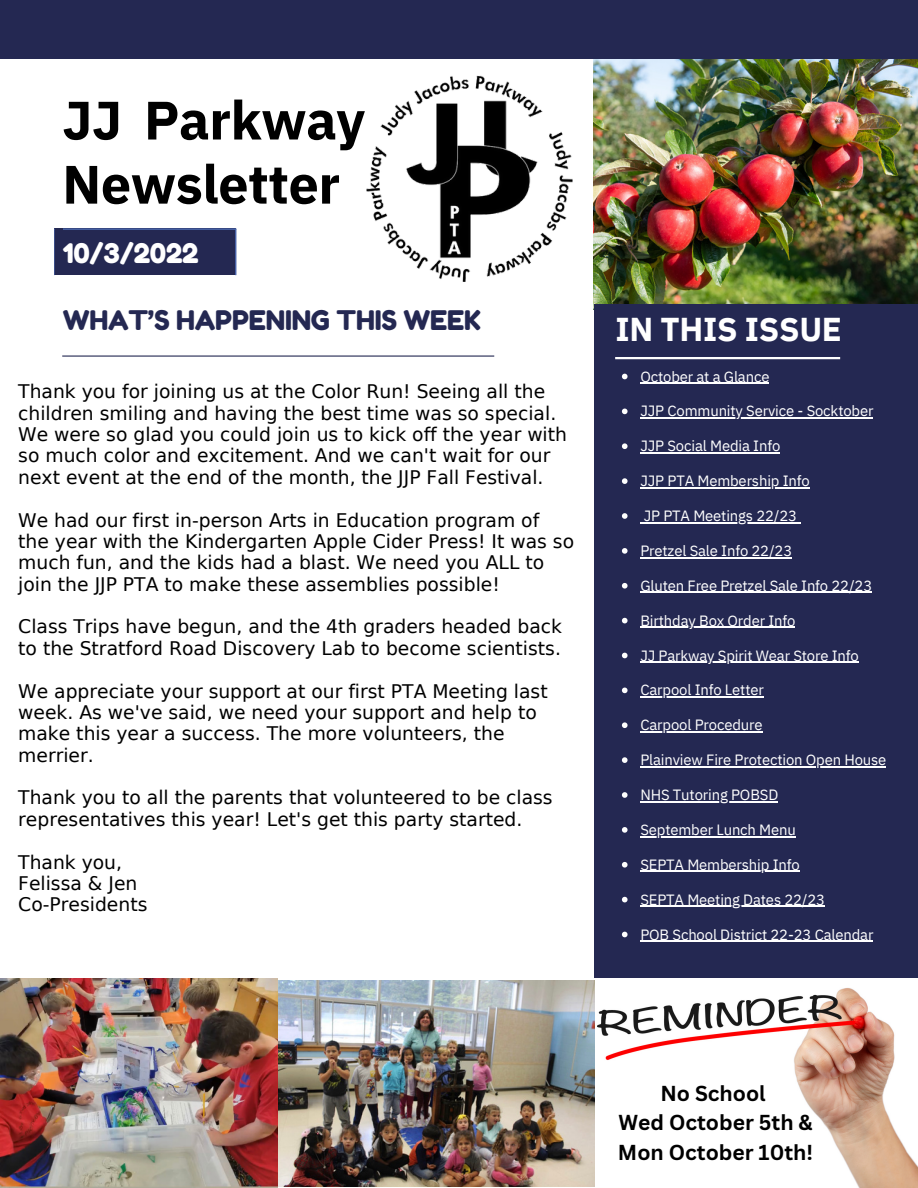
<style>
.page{position:relative;width:918px;height:1188px;background:#fff}
.page>*{position:absolute;margin:0;border:0;box-sizing:border-box;transform-origin:0 0}
.t1{font:700 54px/64.2px "IBM Plex Sans";letter-spacing:-.01em;color:#000}
.t2{font:700 33px "IBM Plex Sans";letter-spacing:-.01em;color:#fff}
.t3{font:27px "Fredoka One";letter-spacing:-.01em;color:#242852}
.t4{font:27px "Fredoka One";letter-spacing:-.01em;color:#fff}
.t5{font:700 21px/29.2px "Canva Sans";color:#000;text-align:center}
.t6{font:18.75px/21.3px "DejaVu Sans";color:#000}
.t7{font:14.85px "IBM Plex Sans";letter-spacing:-.01em;color:#fff}
</style>
<div class="page">
<img style="left:594px;top:59px;width:324px;height:245px">
<div style="left:0;top:0;width:918px;height:59px;background:#242852"></div>
<div style="left:594px;top:304px;width:324px;height:884px;background:#242852"></div>
<img style="left:366px;top:75px;width:207px;height:207px">
<hr style="left:62px;top:356px;width:432px;height:1px;background:#242852">
<div style="left:55px;top:229px;width:181px;height:46px;background:#242852"></div>
<hr style="left:55px;top:229px;width:181px;height:1px;background:#4a66ac">
<hr style="left:235px;top:229px;width:1px;height:46px;background:#4a66ac">
<hr style="left:55px;top:229px;width:1px;height:46px;background:#4a66ac">
<hr style="left:615px;top:357px;width:225px;height:2px;background:#fff">
<img style="left:593px;top:978px;width:325px;height:209px">
<img style="left:278px;top:980px;width:316px;height:206px">
<img style="left:0;top:978px;width:278px;height:209px">
<svg style="left:622px;top:374px;width:6px;height:5px"></svg>
<hr style="left:640px;top:383px;width:129px;height:1px;background:#fff">
<svg style="left:622px;top:409px;width:6px;height:5px"></svg>
<hr style="left:640px;top:418px;width:233px;height:1px;background:#fff">
<svg style="left:622px;top:443px;width:6px;height:6px"></svg>
<hr style="left:640px;top:452px;width:140px;height:2px;background:#fff">
<svg style="left:622px;top:478px;width:6px;height:6px"></svg>
<hr style="left:640px;top:487px;width:170px;height:1px;background:#fff">
<svg style="left:622px;top:513px;width:6px;height:6px"></svg>
<hr style="left:644px;top:522px;width:153px;height:1px;background:#fff">
<svg style="left:622px;top:548px;width:6px;height:6px"></svg>
<hr style="left:640px;top:557px;width:152px;height:1px;background:#fff">
<svg style="left:622px;top:583px;width:6px;height:6px"></svg>
<hr style="left:640px;top:592px;width:232px;height:1px;background:#fff">
<svg style="left:622px;top:618px;width:6px;height:5px"></svg>
<hr style="left:640px;top:627px;width:155px;height:1px;background:#fff">
<svg style="left:622px;top:653px;width:6px;height:5px"></svg>
<hr style="left:640px;top:662px;width:219px;height:1px;background:#fff">
<svg style="left:622px;top:688px;width:6px;height:5px"></svg>
<hr style="left:640px;top:697px;width:124px;height:1px;background:#fff">
<svg style="left:622px;top:722px;width:6px;height:6px"></svg>
<hr style="left:640px;top:731px;width:122px;height:2px;background:#fff">
<svg style="left:622px;top:757px;width:6px;height:6px"></svg>
<hr style="left:640px;top:766px;width:246px;height:1px;background:#fff">
<svg style="left:622px;top:792px;width:6px;height:6px"></svg>
<hr style="left:640px;top:801px;width:138px;height:1px;background:#fff">
<svg style="left:622px;top:827px;width:6px;height:6px"></svg>
<hr style="left:640px;top:836px;width:156px;height:1px;background:#fff">
<svg style="left:622px;top:862px;width:6px;height:6px"></svg>
<hr style="left:640px;top:871px;width:160px;height:1px;background:#fff">
<svg style="left:622px;top:897px;width:6px;height:5px"></svg>
<hr style="left:640px;top:906px;width:185px;height:1px;background:#fff">
<svg style="left:622px;top:932px;width:6px;height:5px"></svg>
<hr style="left:640px;top:941px;width:233px;height:1px;background:#fff">
<h1 class="t1" style="left:62px;top:87px;width:304px">JJ Parkway<br>Newsletter</h1>
<h3 class="t4" style="left:63px;top:236px;width:138px">10/3/2022</h3>
<h3 class="t3" style="left:63px;top:304px;width:420px">WHAT’S HAPPENING THIS WEEK</h3>
<p class="t6" style="left:18px;top:381px;width:550px">Thank you for joining us at the Color Run! Seeing all the children smiling and having the best time was so special.<br>We were so glad you could join us to kick off the year with so much color and excitement. And we can't wait for our next event at the end of the month, the JJP Fall Festival.</p>
<p class="t6" style="left:18px;top:509px;width:557px">We had our first in-person Arts in Education program of the year with the Kindergarten Apple Cider Press! It was so much fun, and the kids had a blast. We need you ALL to join the JJP PTA to make these assemblies possible!</p>
<p class="t6" style="left:18px;top:616px;width:545px">Class Trips have begun, and the 4th graders headed back to the Stratford Road Discovery Lab to become scientists.</p>
<p class="t6" style="left:18px;top:680px;width:531px">We appreciate your support at our first PTA Meeting last week. As we've said, we need your support and help to make this year a success. The more volunteers, the merrier.</p>
<p class="t6" style="left:18px;top:787px;width:536px">Thank you to all the parents that volunteered to be class representatives this year! Let's get this party started.</p>
<p class="t6" style="left:18px;top:851px;width:131px">Thank you,<br>Felissa &amp; Jen<br>Co-Presidents</p>
<h2 class="t2" style="left:615px;top:307px;width:228px">IN THIS ISSUE</h2>
<p class="t7" style="left:640px;top:366px;width:131px">October at a Glance</p>
<p class="t7" style="left:640px;top:401px;width:235px">JJP Community Service - Socktober</p>
<p class="t7" style="left:640px;top:436px;width:141px">JJP Social Media Info</p>
<p class="t7" style="left:640px;top:471px;width:171px">JJP PTA Membership Info</p>
<p class="t7" style="left:644px;top:506px;width:155px">JP PTA Meetings 22/23</p>
<p class="t7" style="left:640px;top:541px;width:153px">Pretzel Sale Info 22/23</p>
<p class="t7" style="left:640px;top:576px;width:233px">Gluten Free Pretzel Sale Info 22/23</p>
<p class="t7" style="left:640px;top:610px;width:157px">Birthday Box Order Info</p>
<p class="t7" style="left:640px;top:645px;width:220px">JJ Parkway Spirit Wear Store Info</p>
<p class="t7" style="left:640px;top:680px;width:125px">Carpool Info Letter</p>
<p class="t7" style="left:640px;top:715px;width:124px">Carpool Procedure</p>
<p class="t7" style="left:640px;top:750px;width:248px">Plainview Fire Protection Open House</p>
<p class="t7" style="left:640px;top:785px;width:139px">NHS Tutoring POBSD</p>
<p class="t7" style="left:640px;top:820px;width:157px">September Lunch Menu</p>
<p class="t7" style="left:640px;top:855px;width:161px">SEPTA Membership Info</p>
<p class="t7" style="left:640px;top:889px;width:186px">SEPTA Meeting Dates 22/23</p>
<p class="t7" style="left:640px;top:924px;width:235px">POB School District 22-23 Calendar</p>
<p class="t5" style="left:618px;top:1078px;width:197px">No School<br>Wed October 5th &amp;<br>Mon October 10th!</p>
</div>
